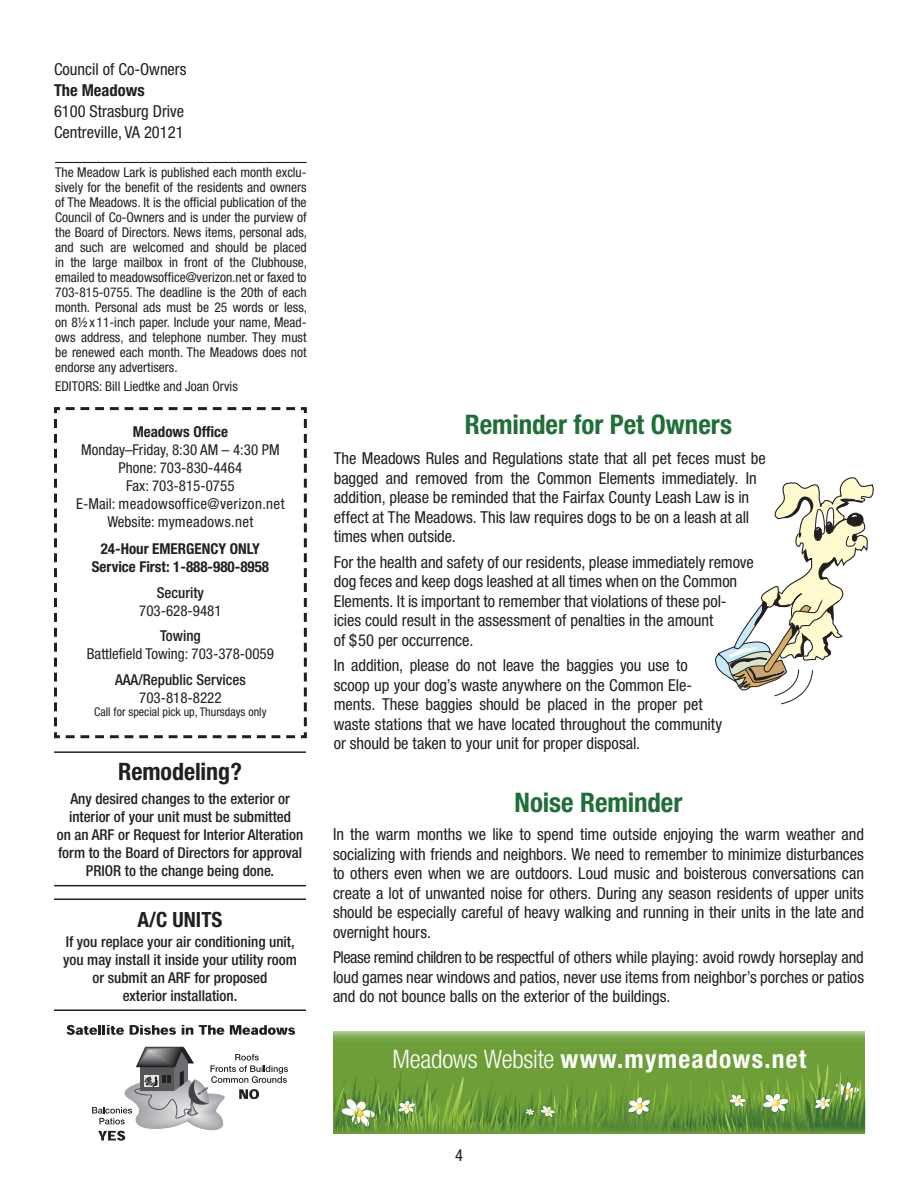
<style>
.page{position:relative;width:918px;height:1188px;background:#fff}
.page>*{position:absolute;margin:0;border:0;box-sizing:border-box;transform-origin:0 0}
.Headline{font:700 condensed 27px "Helvetica Neue";color:#206e38}
.Headline-2{font:700 condensed 25.5px "Helvetica Neue";letter-spacing:.05em;color:#fff}
.t1{font:700 condensed 24px "Helvetica Neue";letter-spacing:-.005em;color:#231f20}
.t2{font:700 condensed 21px "Helvetica Neue";color:#231f20}
.Body{font:condensed 16.5px/19.5px "Helvetica Neue";letter-spacing:-.005em;color:#231f20}
.t3{font:700 condensed 16.5px "Helvetica Neue";color:#231f20}
.t4{font:500 condensed 15px/18px "Helvetica Neue";color:#231f20;text-align:center}
.t5{font:condensed 15px "Helvetica Neue";color:#231f20}
.t6{font:700 condensed 15px "Helvetica Neue";color:#231f20}
.t7{font:condensed 15px "Helvetica Neue";letter-spacing:.025em;color:#231f20}
.t8{font:condensed 13.5px/15px "Helvetica Neue";color:#231f20;text-align:justify}
.t9{font:condensed 12px "Helvetica Neue";color:#231f20}
.s1{font-style:inherit}
.s2{font-weight:300}
</style>
<div class="page">
<svg style="left:54px;top:407px;width:253px;height:332px"></svg>
<hr style="left:55px;top:162px;width:252px;height:1px;background:#231f20">
<hr style="left:54px;top:751px;width:252px;height:2px;background:#231f20">
<hr style="left:54px;top:885px;width:252px;height:1px;background:#231f20">
<hr style="left:54px;top:898px;width:252px;height:2px;background:#231f20">
<hr style="left:54px;top:1010px;width:252px;height:1px;background:#231f20">
<svg style="left:67px;top:1025px;width:57px;height:10px"></svg>
<svg style="left:130px;top:1025px;width:46px;height:10px"></svg>
<svg style="left:182px;top:1025px;width:11px;height:10px"></svg>
<svg style="left:199px;top:1025px;width:25px;height:10px"></svg>
<svg style="left:230px;top:1025px;width:65px;height:10px"></svg>
<svg style="left:92px;top:1047px;width:196px;height:94px"></svg>
<svg style="left:334px;top:1031px;width:531px;height:32px;background:#77a546"></svg>
<svg style="left:334px;top:1063px;width:531px;height:70px;background:#6e9d3f"></svg>
<svg style="left:715px;top:477px;width:159px;height:228px"></svg>
<p class="Body" style="left:54px;top:59px;width:134px">Council of Co-Owners</p>
<p class="t3" style="left:54px;top:80px;width:92px">The Meadows</p>
<p class="Body" style="left:54px;top:101px;width:132px">6100 Strasburg Drive</p>
<p class="Body" style="left:54px;top:122px;width:131px">Centreville, VA 20121</p>
<p class="t8" style="left:55px;top:164px;width:253px">The Meadow Lark is published each month exclu&shy;sively for the benefit of the residents and owners of The Meadows. It is the official publication of the Council of Co-Owners and is under the purview of the Board of Directors. News items, personal ads, and such are welcomed and should be placed in the large mailbox in front of the Clubhouse, emailed to meadowsoffice@verizon.net or faxed to 703-815-0755. The deadline is the 20th of each month. Personal ads must be 25 words or less, on 8½x 11-inch paper. Include your name, Mead&shy;ows address, and telephone number. They must be renewed each month. The Meadows does not endorse any advertisers.</p>
<p class="t8" style="left:55px;top:379px;width:184px">EDITORS: Bill Liedtke and Joan Orvis</p>
<p class="t6" style="left:133px;top:423px;width:97px">Meadows Office</p>
<p class="t5" style="left:81px;top:441px;width:200px">Monday–Friday, 8:30 AM – 4:30 PM</p>
<p class="t5" style="left:119px;top:459px;width:125px">Phone: 703-830-4464</p>
<p class="t5" style="left:126px;top:477px;width:110px">Fax: 703-815-0755</p>
<p class="t7" style="left:76px;top:495px;width:210px">E-Mail: meadowsoffice@verizon.net</p>
<p class="t5" style="left:107px;top:513px;width:148px">Website: mymeadows.net</p>
<p class="t6" style="left:101px;top:540px;width:161px">24-Hour EMERGENCY ONLY</p>
<p class="t6" style="left:92px;top:558px;width:179px">Service First: 1-888-980-8958</p>
<p class="t4" style="left:157px;top:583px;width:49px">Security</p>
<p class="t5" style="left:139px;top:602px;width:84px">703-628-9481</p>
<p class="t4" style="left:160px;top:627px;width:42px">Towing</p>
<p class="t5" style="left:87px;top:645px;width:189px">Battlefield Towing: 703-378-0059</p>
<p class="t4" style="left:115px;top:670px;width:132px"><span class="s1">AAA/</span>Republic Services</p>
<p class="t5" style="left:139px;top:689px;width:84px">703-818-8222</p>
<p class="t9" style="left:94px;top:705px;width:174px">Call for special pick up, Thursdays only</p>
<p class="t1" style="left:118px;top:757px;width:125px">Remodeling?</p>
<p class="t4" style="left:57px;top:789px;width:248px">Any desired changes to the exterior or interior of your unit must be submitted<br>on an ARF or Request for Interior Alteration form to the Board of Directors for approval PRIOR to the change being done.</p>
<p class="t2" style="left:138px;top:907px;width:86px">A/C UNITS</p>
<p class="t4" style="left:63px;top:932px;width:235px">If you replace your air conditioning unit, you may install it inside your utility room or submit an ARF for proposed<br>exterior installation.</p>
<p class="Headline" style="left:465px;top:408px;width:269px">Reminder for Pet Owners</p>
<p class="Body" style="left:334px;top:448px;width:433px">The Meadows Rules and Regulations state that all pet feces must be bagged and removed from the Common Elements immediately. In addition, please be reminded that the Fairfax County Leash Law is in effect at The Meadows. This law requires dogs to be on a leash at all times when outside.</p>
<p class="Body" style="left:334px;top:552px;width:422px">For the health and safety of our residents, please immediately remove dog feces and keep dogs leashed at all times when on the Common Elements. It is important to remember that violations of these pol&shy;icies could result in the assessment of penalties in the amount<br>of $50 per occurrence.</p>
<p class="Body" style="left:334px;top:655px;width:390px">In addition, please do not leave the baggies you use to scoop up your dog’s waste anywhere on the Common Ele&shy;ments. These baggies should be placed in the proper pet waste stations that we have located throughout the community or should be taken to your unit for proper disposal.</p>
<p class="Headline" style="left:515px;top:786px;width:169px">Noise Reminder</p>
<p class="Body" style="left:333px;top:824px;width:533px;text-align:justify">In the warm months we like to spend time outside enjoying the warm weather and socializing with friends and neighbors. We need to remember to minimize disturbances to others even when we are outdoors. Loud music and boisterous conversations can create a lot of unwanted noise for others. During any season residents of upper units should be especially careful of heavy walking and running in their units in the late and overnight hours.</p>
<p class="Body" style="left:333px;top:947px;width:533px;text-align:justify">Please remind children to be respectful of others while playing: avoid rowdy horseplay and loud games near windows and patios, never use items from neighbor’s porches or patios and do not bounce balls on the exterior of the buildings.</p>
<p class="Headline-2" style="left:392px;top:1044px;width:416px"><span class="s2">Meadows Website</span> www.mymeadows.net</p>
<p class="Body" style="left:455px;top:1145px;width:9px">4</p>
</div>
